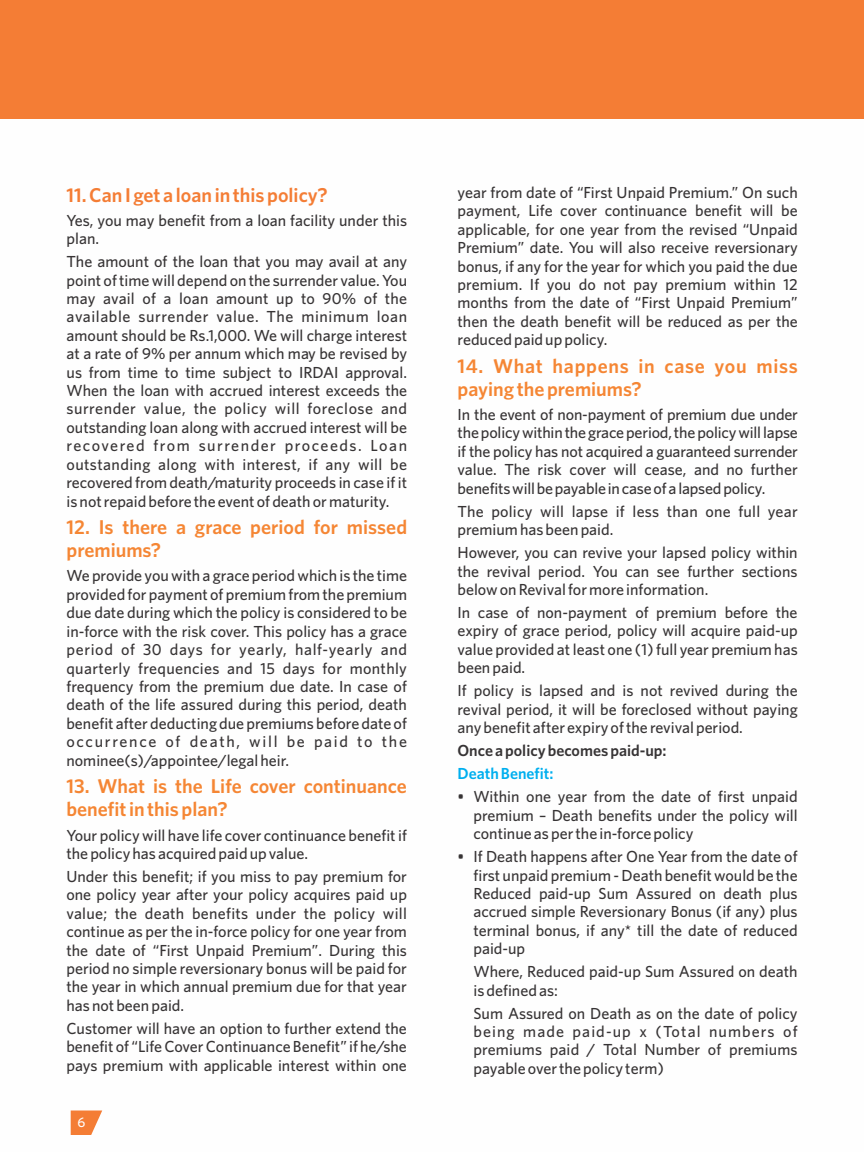
<style>
.page{position:relative;width:864px;height:1152px;background:#fff}
.page>*{position:absolute;margin:0;border:0;box-sizing:border-box;transform-origin:0 0}
.t1{font:600 20px/23px "Whitney";color:#f58634}
.t2{font:600 20px/23px "Whitney";letter-spacing:.035em;color:#f58634}
.t3{font:600 20px "Whitney";color:#f47d35}
.t4{font:500 16px/18.4px "Whitney";color:#373435;text-align:justify}
.t5{font:600 16px "Whitney";color:#373435}
.t6{font:600 16px "Whitney";color:#00afef}
.t7{font:500 14px "Whitney";color:#fefefe}
</style>
<div class="page">
<div style="left:0;top:0;width:864px;height:119px;background:#f47d35"></div>
<svg style="left:71px;top:1111px;width:31px;height:24px"></svg>
<p class="t3" style="left:67px;top:187px;width:263px">11. Can I get a loan in this policy?</p>
<p class="t4" style="left:67px;top:212px;width:342px">Yes, you may benefit from a loan facility under this plan.</p>
<p class="t4" style="left:67px;top:254px;width:342px">The amount of the loan that you may avail at any point of time will depend on the surrender value. You may avail of a loan amount up to 90% of the available surrender value. The minimum loan amount should be Rs.1,000. We will charge interest at a rate of 9% per annum which may be revised by us from time to time subject to IRDAI approval.<br>When the loan with accrued interest exceeds the surrender value, the policy will foreclose and outstanding loan along with accrued interest will be recovered from surrender proceeds. Loan outstanding along with interest, if any will be recovered from death/maturity proceeds in case if it is not repaid before the event of death or maturity.</p>
<p class="t1" style="left:67px;top:518px;width:342px">12. Is there a grace period for missed premiums?</p>
<p class="t4" style="left:66px;top:568px;width:342px">We provide you with a grace period which is the time provided for payment of premium from the premium due date during which the policy is considered to be in-force with the risk cover. This policy has a grace period of 30 days for yearly, half-yearly and quarterly frequencies and 15 days for monthly frequency from the premium due date. In case of death of the life assured during this period, death benefit after deducting due premiums before date of occurrence of death, will be paid to the nominee(s)/appointee/legal heir.</p>
<p class="t1" style="left:66px;top:777px;width:342px">13. What is the Life cover continuance benefit in this plan?</p>
<p class="t4" style="left:66px;top:827px;width:342px">Your policy will have life cover continuance benefit if the policy has acquired paid up value.</p>
<p class="t4" style="left:66px;top:868px;width:342px">Under this benefit; if you miss to pay premium for one policy year after your policy acquires paid up value; the death benefits under the policy will continue as per the in-force policy for one year from the date of “First Unpaid Premium”. During this period no simple reversionary bonus will be paid for the year in which annual premium due for that year has not been paid.</p>
<p class="t4" style="left:66px;top:1020px;width:342px">Customer will have an option to further extend the benefit of “Life Cover Continuance Benefit” if he/she pays premium with applicable interest within one</p>
<p class="t7" style="left:78px;top:1117px;width:9px">6</p>
<p class="t4" style="left:458px;top:184px;width:342px">year from date of “First Unpaid Premium.” On such payment, Life cover continuance benefit will be applicable, for one year from the revised “Unpaid Premium” date. You will also receive reversionary bonus, if any for the year for which you paid the due premium. If you do not pay premium within 12 months from the date of “First Unpaid Premium” then the death benefit will be reduced as per the reduced paid up policy.</p>
<p class="t2" style="left:458px;top:356px;width:342px">14. What happens in case you miss paying the premiums?</p>
<p class="t4" style="left:458px;top:407px;width:342px">In the event of non-payment of premium due under thepolicywithinthegraceperiod,thepolicywill lapse if the policy has not acquired a guaranteed surrender value. The risk cover will cease, and no further benefitswillbepayableincaseofalapsedpolicy.</p>
<p class="t4" style="left:458px;top:503px;width:342px">The policy will lapse if less than one full year premium has been paid.</p>
<p class="t4" style="left:458px;top:545px;width:342px">However, you can revive your lapsed policy within the revival period. You can see further sections below on Revival for more information.</p>
<p class="t4" style="left:457px;top:605px;width:342px">In case of non-payment of premium before the expiry of grace period, policy will acquire paid-up value provided at least one (1) full year premium has been paid.</p>
<p class="t4" style="left:457px;top:683px;width:342px">If policy is lapsed and is not revived during the revival period, it will be foreclosed without paying any benefit after expiry of the revival period.</p>
<p class="t5" style="left:457px;top:745px;width:211px">Once a policy becomes paid-up:</p>
<p class="t6" style="left:457px;top:768px;width:98px">Death Benefit:</p>
<p class="t4" style="left:473px;top:789px;width:326px;text-indent:-16px">• Within one year from the date of first unpaid premium – Death benefits under the policy will continue as per the in-force policy</p>
<p class="t4" style="left:473px;top:849px;width:326px;text-indent:-16px">• If Death happens after One Year from the date of first unpaid premium - Death benefit would be the Reduced paid-up Sum Assured on death plus accrued simple Reversionary Bonus (if any) plus terminal bonus, if any* till the date of reduced paid-up</p>
<p class="t4" style="left:473px;top:964px;width:326px">Where, Reduced paid-up Sum Assured on death is defined as:</p>
<p class="t4" style="left:473px;top:1005px;width:326px">Sum Assured on Death as on the date of policy being made paid-up x (Total numbers of premiums paid / Total Number of premiums payable over the policy term)</p>
</div>
